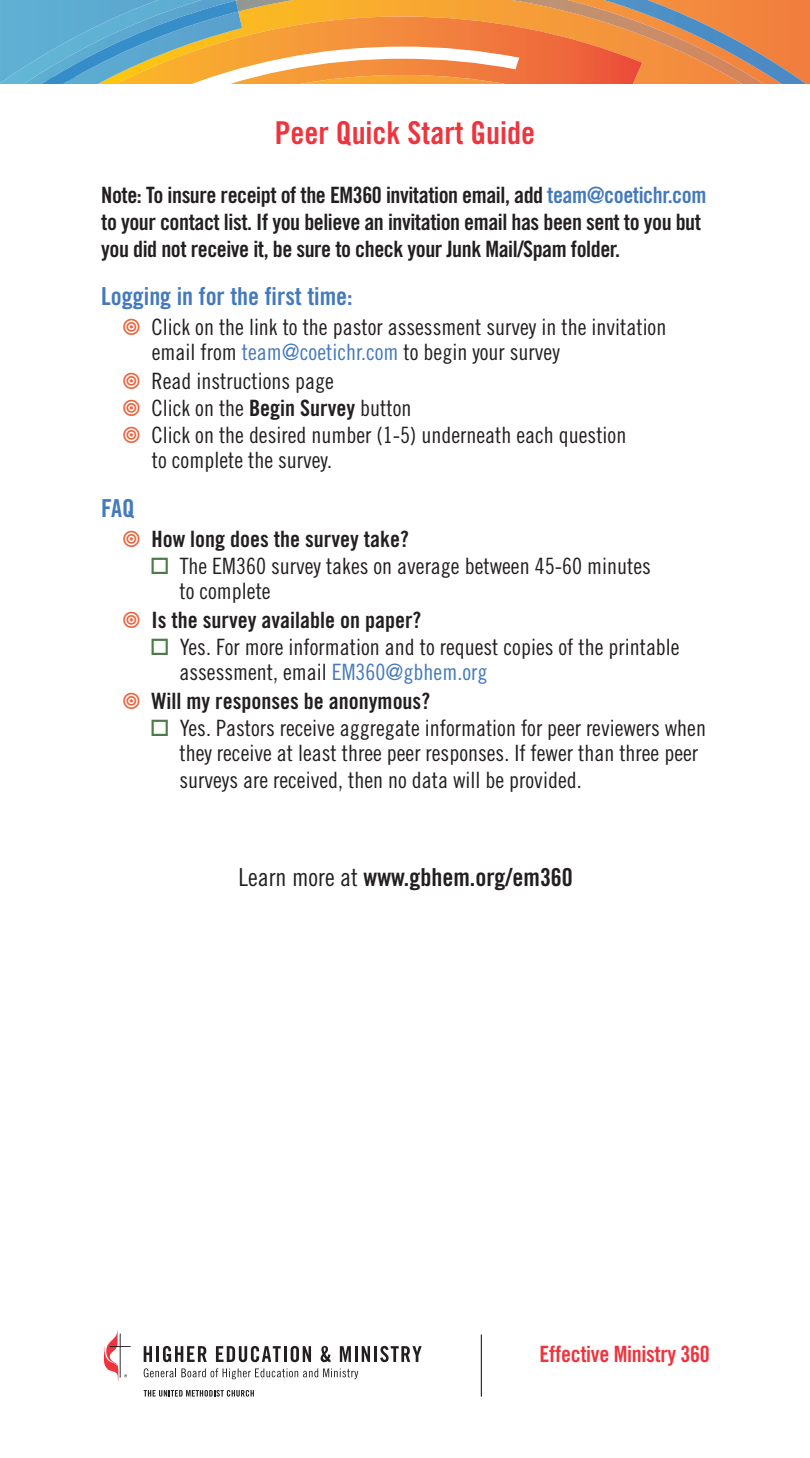
<style>
.page{position:relative;width:810px;height:1458px;background:#fff}
.page>*{position:absolute;margin:0;border:0;box-sizing:border-box;transform-origin:0 0}
.t1{font:31.5px "Trade Gothic Bold Cond Twenty";color:#ee343d}
.t2{font:24.75px "Trade Gothic Bold Cond Twenty";color:#231f20}
.t3{font:24.75px "Trade Gothic Bold Cond Twenty";color:#4379bd}
.t4{font:22.5px/25.9px "Trade Gothic Cond Eighteen";color:#231f20}
.t5{font:22.5px/27px "Trade Gothic Bold Cond Twenty";letter-spacing:-.02em;color:#231f20}
.t6{font:22.5px "Trade Gothic Bold Cond Twenty";color:#231f20}
.t7{font:22.5px "Trade Gothic Bold Cond Twenty";letter-spacing:-.015em;color:#ee343d}
.s1{color:#4379bd}
.s2{color:#ed623a}
.s3{font-family:"Trade Gothic Bold Cond Twenty"}
.s4{color:#4b7c46}
.s5{font-family:"Trade Gothic Cond Eighteen"}
</style>
<div class="page">
<svg style="left:0;top:0;width:810px;height:17px;background:#9e9990"></svg>
<svg style="left:0;top:17px;width:810px;height:66px;background:#a09c91"></svg>
<img style="left:236px;top:0;width:528px;height:83px">
<img style="left:47px;top:1px;width:194px;height:79px">
<img style="left:40px;top:77px;width:36px;height:6px">
<svg style="left:144px;top:1346px;width:8px;height:16px"></svg>
<hr style="left:156px;top:1346px;width:3px;height:16px;background:#231f20">
<svg style="left:163px;top:1346px;width:44px;height:16px"></svg>
<svg style="left:216px;top:1346px;width:65px;height:16px"></svg>
<hr style="left:284px;top:1346px;width:3px;height:16px;background:#231f20">
<svg style="left:291px;top:1346px;width:20px;height:16px"></svg>
<svg style="left:321px;top:1346px;width:10px;height:16px"></svg>
<svg style="left:340px;top:1346px;width:11px;height:16px"></svg>
<hr style="left:355px;top:1346px;width:3px;height:16px;background:#231f20">
<svg style="left:362px;top:1346px;width:8px;height:16px"></svg>
<hr style="left:374px;top:1346px;width:3px;height:16px;background:#231f20">
<svg style="left:380px;top:1346px;width:42px;height:16px"></svg>
<svg style="left:144px;top:1368px;width:214px;height:11px"></svg>
<svg style="left:144px;top:1390px;width:110px;height:7px"></svg>
<svg style="left:104px;top:1330px;width:27px;height:51px"></svg>
<hr style="left:481px;top:1335px;width:1px;height:62px;background:#231f20">
<h1 class="t1" style="left:275px;top:121px;width:262px">Peer Quick Start Guide</h1>
<p class="t5" style="left:101px;top:183px;width:607px">Note: To insure receipt of the EM360 invitation email, add <span class="s1">team@coetichr.com </span>to your contact list. If you believe an invitation email has been sent to you but you did not receive it, be sure to check your Junk Mail/Spam folder.</p>
<p class="t3" style="left:101px;top:288px;width:253px">Logging in for the first time:</p>
<p class="t4" style="left:152px;top:315px;width:516px;text-indent:-30px"><span class="s2">•</span> Click on the link to the pastor assessment survey in the invitation email from <span class="s1">team@coetichr.com</span> to begin your survey</p>
<p class="t4" style="left:122px;top:369px;width:214px"><span class="s2">•</span> Read instructions page</p>
<p class="t4" style="left:122px;top:396px;width:291px"><span class="s2">•</span> Click on the <span class="s3">Begin Survey</span> button</p>
<p class="t4" style="left:152px;top:423px;width:476px;text-indent:-30px"><span class="s2">•</span> Click on the desired number (1-5) underneath each question to complete the survey.</p>
<p class="t3" style="left:101px;top:499px;width:35px">FAQ</p>
<p class="t6" style="left:122px;top:530px;width:289px"><span class="s2">•</span> How long does the survey take?</p>
<p class="t4" style="left:179px;top:554px;width:473px;text-indent:-30px"><span class="s4">□</span> The EM360 survey takes on average between 45-60 minutes to complete</p>
<p class="t6" style="left:122px;top:611px;width:301px"><span class="s2">•</span> Is the survey available on paper?</p>
<p class="t4" style="left:179px;top:635px;width:502px;text-indent:-30px"><span class="s4">□</span> Yes. For more information and to request copies of the printable assessment, email <span class="s1">EM360@gbhem.org</span></p>
<p class="t6" style="left:121px;top:692px;width:310px"><span class="s2">•</span> Will my responses be anonymous?</p>
<p class="t4" style="left:179px;top:716px;width:528px;text-indent:-30px"><span class="s4">□</span> Yes. Pastors receive aggregate information for peer reviewers when they receive at least three peer responses. If fewer than three peer surveys are received, then no data will be provided.</p>
<p class="t2" style="left:238px;top:868px;width:336px"><span class="s5">Learn more at</span> www.gbhem.org/em360</p>
<p class="t7" style="left:540px;top:1346px;width:172px">Effective Ministry 360</p>
</div>
